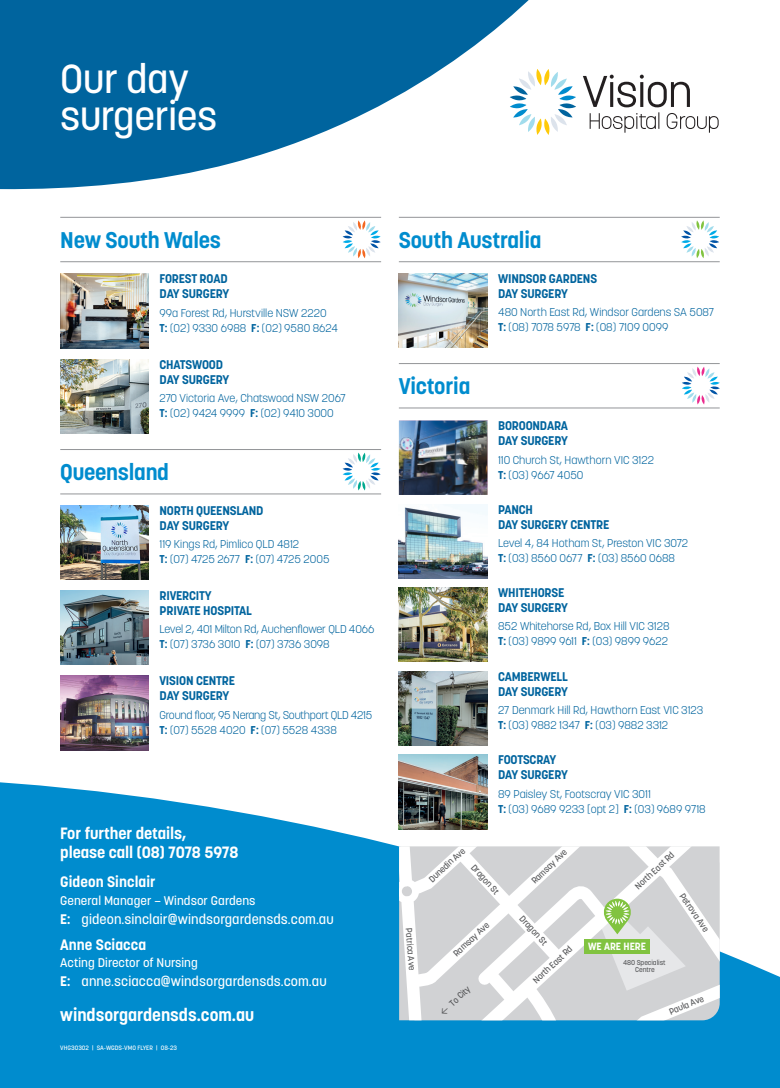
<style>
.page{position:relative;width:780px;height:1088px;background:#fff}
.page>*{position:absolute;margin:0;border:0;box-sizing:border-box;transform-origin:0 0}
.WGDS_HEADING{font:500 40px/36.2px "Korolev";letter-spacing:-.01em;color:#fff}
.WGDS_HEADING-2{font:700 22.5px "Korolev";letter-spacing:-.01em;color:#008cce}
.t1{font:700 17.5px "Korolev";color:#fff}
.WGDS_SUBHEAING{font:700 16.25px/18.8px "Korolev";letter-spacing:-.005em;color:#fff}
.VEI_BODY_COPY{font:700 15px "Korolev";letter-spacing:.005em;color:#fff}
.VEI_BODY_COPY-2{font:500 13.75px "Korolev";letter-spacing:.005em;color:#fff}
.DOCTORS_NAME{font:700 12.5px/15px "Korolev";letter-spacing:-.015em;color:#00649e}
.VEI_BODY_COPY-3{font:500 12.5px "Korolev";letter-spacing:.005em;color:#fff}
.NEW_ADDRESS{font:300 11.25px "Korolev";color:#00649e}
.NEW_ADDRESS-2{font:300 11.25px "Korolev";letter-spacing:-.02em;color:#00649e}
.NEW_ADDRESS-3{font:300 11.25px "Korolev";letter-spacing:-.03em;color:#00649e}
.t2{font:700 10.38px "Korolev";color:#fff}
.t3{font:500 8.88px "Korolev";color:#57585a}
.t4{font:500 8.75px "Korolev";color:#57585a}
.t5{font:500 7px/7px "Korolev";letter-spacing:-.01em;color:#57585a;text-align:center}
.VEI_CODE{font:500 6.25px "Korolev";color:#fff}
.s1{font-weight:700}
</style>
<div class="page">
<svg style="left:0;top:750px;width:780px;height:338px;fill:#008cce"></svg>
<svg style="left:0;top:0;width:529px;height:190px;fill:#00649e"></svg>
<hr style="left:60px;top:217px;width:321px;height:1px;background:#939598">
<hr style="left:60px;top:261px;width:321px;height:1px;background:#939598">
<svg style="left:342px;top:220px;width:38px;height:38px"></svg>
<hr style="left:60px;top:449px;width:321px;height:1px;background:#939598">
<hr style="left:60px;top:494px;width:321px;height:1px;background:#939598">
<svg style="left:342px;top:453px;width:38px;height:37px"></svg>
<hr style="left:399px;top:363px;width:320px;height:1px;background:#939598">
<hr style="left:399px;top:408px;width:320px;height:1px;background:#939598">
<svg style="left:682px;top:367px;width:37px;height:37px"></svg>
<hr style="left:399px;top:217px;width:320px;height:1px;background:#939598">
<hr style="left:399px;top:261px;width:320px;height:1px;background:#939598">
<svg style="left:681px;top:220px;width:38px;height:38px"></svg>
<img style="left:60px;top:274px;width:89px;height:74px">
<img style="left:60px;top:359px;width:89px;height:75px">
<img style="left:60px;top:505px;width:89px;height:75px">
<img style="left:60px;top:590px;width:89px;height:75px">
<img style="left:60px;top:676px;width:89px;height:74px">
<img style="left:399px;top:273px;width:88px;height:75px">
<img style="left:399px;top:420px;width:88px;height:75px">
<img style="left:399px;top:587px;width:88px;height:75px">
<img style="left:399px;top:504px;width:88px;height:74px">
<img style="left:399px;top:671px;width:88px;height:74px">
<img style="left:399px;top:755px;width:88px;height:74px">
<svg style="left:509px;top:69px;width:67px;height:66px"></svg>
<svg style="left:583px;top:75px;width:135px;height:58px"></svg>
<svg style="left:399px;top:846px;width:320px;height:174px"></svg>
<p class="WGDS_HEADING" style="left:60px;top:61px;width:158px">Our day surgeries</p>
<p class="WGDS_HEADING-2" style="left:60px;top:225px;width:162px">New South Wales</p>
<p class="DOCTORS_NAME" style="left:159px;top:271px;width:71px">FOREST ROAD<br>DAY SURGERY</p>
<p class="NEW_ADDRESS" style="left:159px;top:306px;width:169px">99a Forest Rd, Hurstville NSW 2220</p>
<p class="NEW_ADDRESS" style="left:159px;top:321px;width:180px"><span class="s1">T:</span> (02) 9330 6988 <span class="s1">F:</span> (02) 9580 8624</p>
<p class="DOCTORS_NAME" style="left:159px;top:357px;width:71px">CHATSWOOD<br>DAY SURGERY</p>
<p class="NEW_ADDRESS" style="left:159px;top:391px;width:188px">270 Victoria Ave, Chatswood NSW 2067</p>
<p class="NEW_ADDRESS" style="left:159px;top:406px;width:176px"><span class="s1">T:</span> (02) 9424 9999 <span class="s1">F:</span> (02) 9410 3000</p>
<p class="WGDS_HEADING-2" style="left:60px;top:458px;width:110px">Queensland</p>
<p class="DOCTORS_NAME" style="left:159px;top:503px;width:105px">NORTH QUEENSLAND<br>DAY SURGERY</p>
<p class="NEW_ADDRESS" style="left:159px;top:537px;width:141px">119 Kings Rd, Pimlico QLD 4812</p>
<p class="NEW_ADDRESS-3" style="left:159px;top:552px;width:171px"><span class="s1">T:</span> (07) 4725 2677 <span class="s1">F:</span> (07) 4725 2005</p>
<p class="DOCTORS_NAME" style="left:159px;top:588px;width:94px">RIVERCITY<br>PRIVATE HOSPITAL</p>
<p class="NEW_ADDRESS" style="left:159px;top:622px;width:216px">Level 2, 401 Milton Rd, Auchenflower QLD 4066</p>
<p class="NEW_ADDRESS" style="left:159px;top:637px;width:172px"><span class="s1">T:</span> (07) 3736 3010 <span class="s1">F:</span> (07) 3736 3098</p>
<p class="DOCTORS_NAME" style="left:159px;top:673px;width:77px">VISION CENTRE<br>DAY SURGERY</p>
<p class="NEW_ADDRESS-2" style="left:159px;top:708px;width:214px">Ground floor, 95 Nerang St, Southport QLD 4215</p>
<p class="NEW_ADDRESS" style="left:159px;top:723px;width:179px"><span class="s1">T:</span> (07) 5528 4020 <span class="s1">F:</span> (07) 5528 4338</p>
<p class="WGDS_SUBHEAING" style="left:60px;top:824px;width:179px">For further details,<br>please call (08) 7078 5978</p>
<p class="VEI_BODY_COPY" style="left:60px;top:872px;width:97px">Gideon Sinclair</p>
<p class="VEI_BODY_COPY-3" style="left:60px;top:892px;width:197px">General Manager – Windsor Gardens</p>
<p class="VEI_BODY_COPY-2" style="left:60px;top:910px;width:275px"><span class="s1">E:</span> gideon.sinclair@windsorgardensds.com.au</p>
<p class="VEI_BODY_COPY" style="left:60px;top:935px;width:87px">Anne Sciacca</p>
<p class="VEI_BODY_COPY-3" style="left:60px;top:955px;width:139px">Acting Director of Nursing</p>
<p class="VEI_BODY_COPY-2" style="left:60px;top:973px;width:268px"><span class="s1">E:</span> anne.sciacca@windsorgardensds.com.au</p>
<p class="t1" style="left:60px;top:1003px;width:195px">windsorgardensds.com.au</p>
<p class="VEI_CODE" style="left:60px;top:1044px;width:118px">VHG30302 | SA-WGDS-VMO FLYER | 08-23</p>
<p class="WGDS_HEADING-2" style="left:399px;top:225px;width:144px">South Australia</p>
<p class="WGDS_HEADING-2" style="left:399px;top:372px;width:73px">Victoria</p>
<p class="DOCTORS_NAME" style="left:498px;top:271px;width:100px">WINDSOR GARDENS<br>DAY SURGERY</p>
<p class="NEW_ADDRESS" style="left:498px;top:305px;width:217px">480 North East Rd, Windsor Gardens SA 5087</p>
<p class="NEW_ADDRESS" style="left:498px;top:320px;width:172px"><span class="s1">T:</span> (08) 7078 5978 <span class="s1">F:</span> (08) 7109 0099</p>
<p class="DOCTORS_NAME" style="left:498px;top:418px;width:71px">BOROONDARA<br>DAY SURGERY</p>
<p class="NEW_ADDRESS" style="left:498px;top:452px;width:157px">110 Church St, Hawthorn VIC 3122</p>
<p class="NEW_ADDRESS" style="left:498px;top:467px;width:87px"><span class="s1">T:</span> (03) 9667 4050</p>
<p class="DOCTORS_NAME" style="left:498px;top:502px;width:113px">PANCH<br>DAY SURGERY CENTRE</p>
<p class="NEW_ADDRESS" style="left:498px;top:536px;width:192px">Level 4, 84 Hotham St, Preston VIC 3072</p>
<p class="NEW_ADDRESS" style="left:498px;top:551px;width:178px"><span class="s1">T:</span> (03) 8560 0677 <span class="s1">F:</span> (03) 8560 0688</p>
<p class="DOCTORS_NAME" style="left:498px;top:585px;width:71px">WHITEHORSE<br>DAY SURGERY</p>
<p class="NEW_ADDRESS" style="left:498px;top:619px;width:173px">852 Whitehorse Rd, Box Hill VIC 3128</p>
<p class="NEW_ADDRESS" style="left:498px;top:634px;width:172px"><span class="s1">T:</span> (03) 9899 9611 <span class="s1">F:</span> (03) 9899 9622</p>
<p class="DOCTORS_NAME" style="left:498px;top:669px;width:71px">CAMBERWELL<br>DAY SURGERY</p>
<p class="NEW_ADDRESS" style="left:498px;top:703px;width:207px">27 Denmark Hill Rd, Hawthorn East VIC 3123</p>
<p class="NEW_ADDRESS" style="left:498px;top:718px;width:172px"><span class="s1">T:</span> (03) 9882 1347 <span class="s1">F:</span> (03) 9882 3312</p>
<p class="DOCTORS_NAME" style="left:498px;top:752px;width:71px">FOOTSCRAY<br>DAY SURGERY</p>
<p class="NEW_ADDRESS" style="left:498px;top:787px;width:154px">89 Paisley St, Footscray VIC 3011</p>
<p class="NEW_ADDRESS" style="left:498px;top:802px;width:209px"><span class="s1">T:</span> (03) 9689 9233 [opt 2] <span class="s1">F:</span> (03) 9689 9718</p>
<p class="t3" style="left:426px;top:876px;width:48px;rotate:-43deg">Dunedin Ave</p>
<p class="t3" style="left:477px;top:862px;width:38px;rotate:48deg">Dragon St</p>
<p class="t3" style="left:414px;top:928px;width:44px;rotate:86deg">Patrica Ave</p>
<p class="t3" style="left:451px;top:950px;width:47px;rotate:-43deg">Ramsay Ave</p>
<p class="t4" style="left:447px;top:1000px;width:26px;rotate:-43deg">To City</p>
<p class="t4" style="left:529px;top:878px;width:47px;rotate:-44deg">Ramsay Ave</p>
<p class="t3" style="left:525px;top:913px;width:38px;rotate:48deg">Dragon St</p>
<p class="t4" style="left:530px;top:978px;width:52px;rotate:-43deg">North East Rd</p>
<p class="t4" style="left:632px;top:883px;width:52px;rotate:-43deg">North East Rd</p>
<p class="t2" style="left:588px;top:940px;width:60px">WE ARE HERE</p>
<p class="t5" style="left:623px;top:958px;width:44px">480 Specialist<br>Centre</p>
<p class="t3" style="left:686px;top:891px;width:46px;rotate:56deg">Petrova Ave</p>
<p class="t4" style="left:667px;top:1006px;width:38px;rotate:-22deg">Paula Ave</p>
</div>
